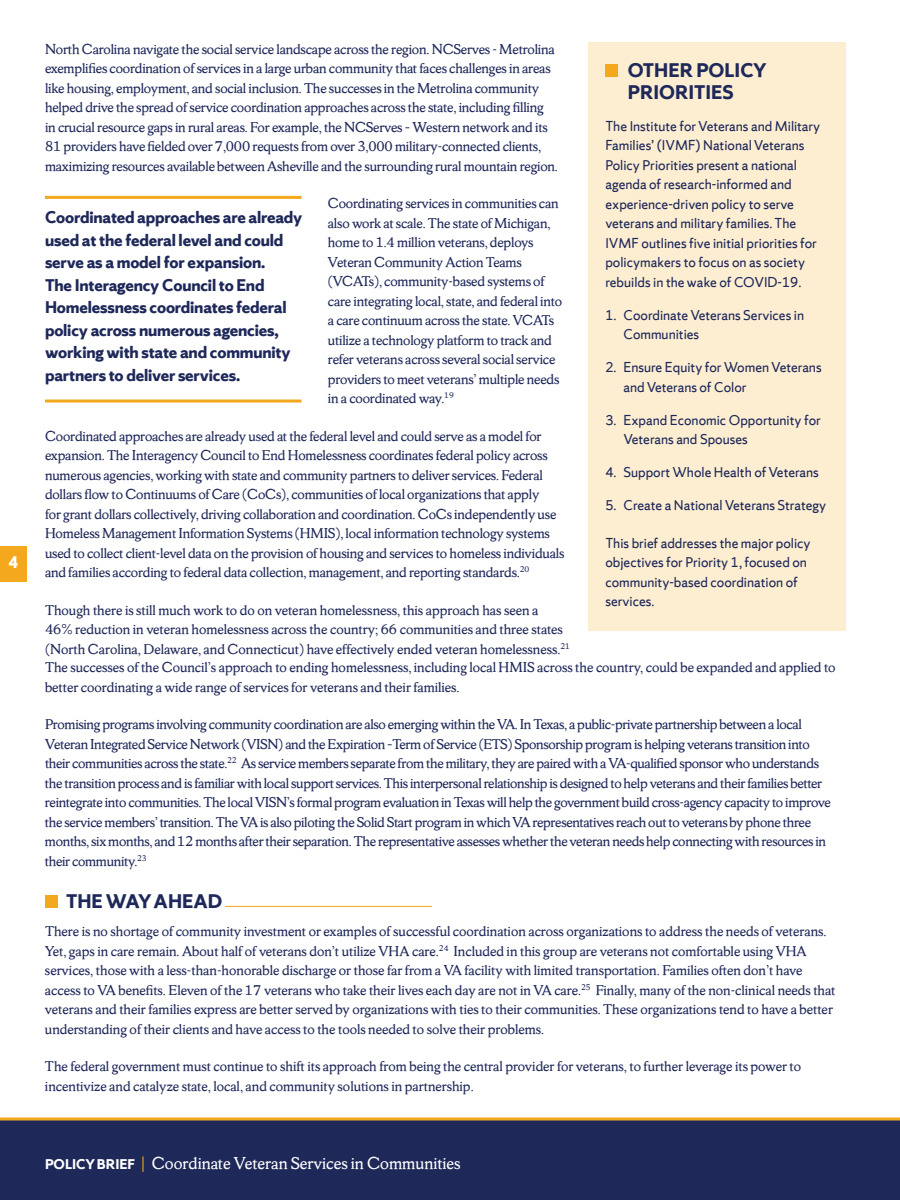
<style>
.page{position:relative;width:900px;height:1200px;background:#fff}
.page>*{position:absolute;margin:0;border:0;box-sizing:border-box;transform-origin:0 0}
.t1{font:700 21px/22.5px "Sherman Sans";color:#1e2859}
.Main_new{font:700 18px/22.5px "Sherman Sans";letter-spacing:-.01em;color:#1e2859}
.t2{font:18px "Sherman Serif";color:#fff}
.t3{font:700 18px "Sherman Sans";color:#fff}
.Main_new-2{font:15px/19.5px "Sherman Serif";letter-spacing:-.01em;color:#1e2859}
.Side_Bar_text{font:15px/19.5px "Sherman Sans";color:#1e2859}
.Main_new-3{font:15px/19.5px "Sherman Sans";color:#1e2859}
.s1{font-family:"Sherman Sans";font-weight:700;font-size:15px}
.s2{color:#f4a81d}
</style>
<div class="page">
<div style="left:0;top:1119px;width:900px;height:81px;background:#1e2859"></div>
<hr style="left:0;top:1118px;width:900px;height:2px;background:#f4a81d">
<div style="left:0;top:546px;width:27px;height:36px;background:#f4a81d"></div>
<div style="left:588px;top:42px;width:257px;height:589px;background:#fdeed2"></div>
<hr style="left:225px;top:906px;width:207px;height:1px;background:#f4a81d">
<div style="left:45px;top:895px;width:13px;height:13px;background:#f4a81d"></div>
<div style="left:605px;top:64px;width:13px;height:13px;background:#f4a81d"></div>
<hr style="left:45px;top:196px;width:257px;height:3px;background:#f4a81d">
<hr style="left:45px;top:400px;width:257px;height:3px;background:#f4a81d">
<p class="t3" style="left:9px;top:552px;width:11px">4</p>
<p class="Main_new-2" style="left:45px;top:39px;width:514px">North Carolina navigate the social service landscape across the region. NCServes - Metrolina exemplifies coordination of services in a large urban community that faces challenges in areas like housing, employment, and social inclusion. The successes in the Metrolina community helped drive the spread of service coordination approaches across the state, including filling in crucial resource gaps in rural areas. For example, the NCServes – Western network and its 81 providers have fielded over 7,000 requests from over 3,000 military-connected clients, maximizing resources available between Asheville and the surrounding rural mountain region.</p>
<p class="Main_new-2" style="left:328px;top:193px;width:236px">Coordinating services in communities can also work at scale. The state of Michigan, home to 1.4 million veterans, deploys Veteran Community Action Teams (VCATs), community-based systems of care integrating local, state, and federal into a care continuum across the state. VCATs utilize a technology platform to track and refer veterans across several social service providers to meet veterans’ multiple needs in a coordinated way.<sup>19</sup></p>
<p class="Main_new-2" style="left:45px;top:426px;width:521px">Coordinated approaches are already used at the federal level and could serve as a model for expansion. The Interagency Council to End Homelessness coordinates federal policy across numerous agencies, working with state and community partners to deliver services. Federal dollars flow to Continuums of Care (CoCs), communities of local organizations that apply<br>for grant dollars collectively, driving collaboration and coordination. CoCs independently use Homeless Management Information Systems (HMIS), local information technology systems used to collect client-level data on the provision of housing and services to homeless individuals and families according to federal data collection, management, and reporting standards.<sup>20</sup></p>
<p class="Main_new-2" style="left:45px;top:600px;width:792px">Though there is still much work to do on veteran homelessness, this approach has seen a<br>46% reduction in veteran homelessness across the country; 66 communities and three states<br>(North Carolina, Delaware, and Connecticut) have effectively ended veteran homelessness.<sup>21<br></sup>The successes of the Council’s approach to ending homelessness, including local HMIS across the country, could be expanded and applied to better coordinating a wide range of services for veterans and their families.</p>
<p class="Main_new-2" style="left:45px;top:714px;width:787px">Promising programs involving community coordination are also emerging within the VA. In Texas, a public-private partnership between a local Veteran Integrated Service Network (VISN) and the Expiration –Term of Service (ETS) Sponsorship program is helping veterans transition into their communities across the state.<sup>22</sup> As service members separate from the military, they are paired with a VA-qualified sponsor who understands the transition process and is familiar with local support services. This interpersonal relationship is designed to help veterans and their families better reintegrate into communities. The local VISN’s formal program evaluation in Texas will help the government build cross-agency capacity to improve the service members’ transition. The VA is also piloting the Solid Start program in which VA representatives reach out to veterans by phone three months, six months, and 12 months after their separation. The representative assesses whether the veteran needs help connecting with resources in their community.<sup>23</sup></p>
<h1 class="t1" style="left:66px;top:889px;width:158px">THE WAY AHEAD</h1>
<p class="Main_new-2" style="left:45px;top:921px;width:792px">There is no shortage of community investment or examples of successful coordination across organizations to address the needs of veterans.<br>Yet, gaps in care remain. About half of veterans don’t utilize VHA care.<sup>24</sup> Included in this group are veterans not comfortable using VHA services, those with a less-than-honorable discharge or those far from a VA facility with limited transportation. Families often don’t have access to VA benefits. Eleven of the 17 veterans who take their lives each day are not in VA care.<sup>25</sup> Finally, many of the non-clinical needs that veterans and their families express are better served by organizations with ties to their communities. These organizations tend to have a better understanding of their clients and have access to the tools needed to solve their problems.</p>
<p class="Main_new-2" style="left:45px;top:1056px;width:758px">The federal government must continue to shift its approach from being the central provider for veterans, to further leverage its power to incentivize and catalyze state, local, and community solutions in partnership.</p>
<h1 class="t1" style="left:628px;top:59px;width:140px">OTHER POLICY<br>PRIORITIES</h1>
<p class="Side_Bar_text" style="left:605px;top:116px;width:216px">The Institute for Veterans and Military Families’ (IVMF) National Veterans Policy Priorities present a national agenda of research-informed and experience-driven policy to serve veterans and military families. The IVMF outlines five initial priorities for policymakers to focus on as society rebuilds in the wake of COVID-19.</p>
<p class="Main_new-3" style="left:623px;top:305px;width:182px;text-indent:-18px">1. Coordinate Veterans Services in<br>Communities</p>
<p class="Main_new-3" style="left:623px;top:358px;width:200px;text-indent:-18px">2. Ensure Equity for Women Veterans and Veterans of Color</p>
<p class="Main_new-3" style="left:623px;top:410px;width:199px;text-indent:-18px">3. Expand Economic Opportunity for<br>Veterans and Spouses</p>
<p class="Main_new-3" style="left:605px;top:463px;width:215px">4. Support Whole Health of Veterans</p>
<p class="Main_new-3" style="left:605px;top:496px;width:222px">5. Create a National Veterans Strategy</p>
<p class="Side_Bar_text" style="left:605px;top:533px;width:207px">This brief addresses the major policy objectives for Priority 1, focused on community-based coordination of services.</p>
<p class="Main_new" style="left:45px;top:206px;width:259px">Coordinated approaches are already used at the federal level and could serve as a model for expansion.<br>The Interagency Council to End Homelessness coordinates federal policy across numerous agencies, working with state and community partners to deliver services.</p>
<p class="t2" style="left:45px;top:1152px;width:417px"><span class="s1">POLICY BRIEF</span> <span class="s2">|</span> Coordinate Veteran Services in Communities</p>
</div>
